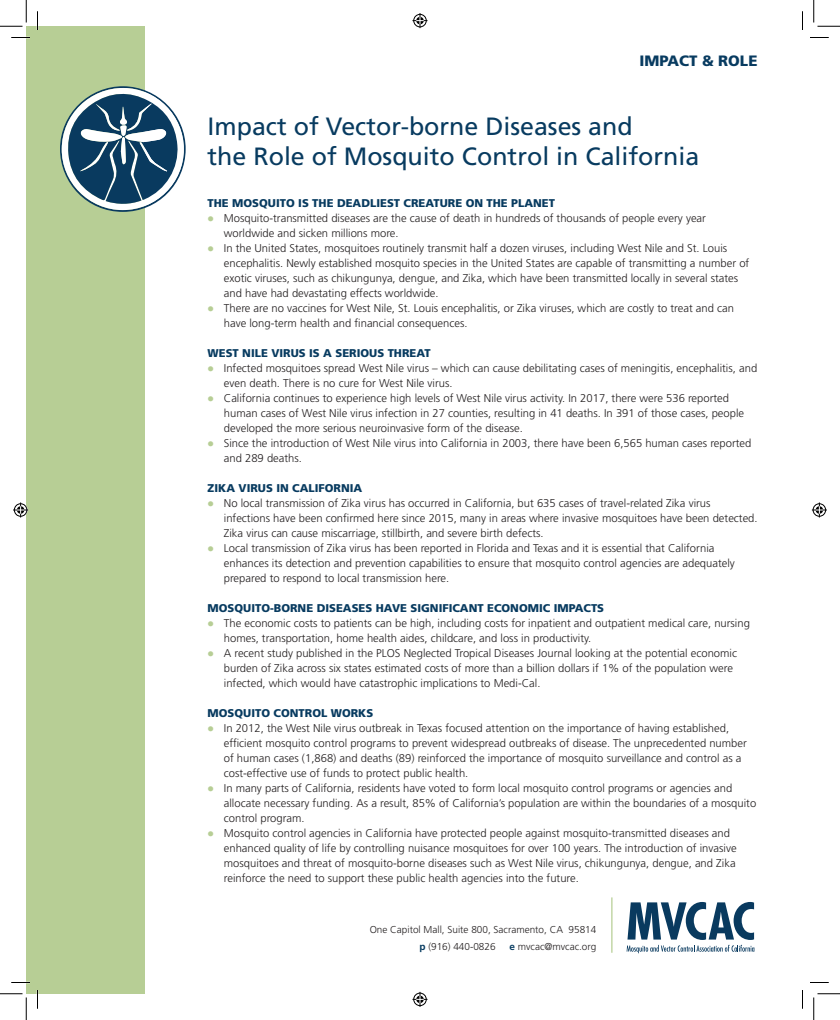
<style>
.page{position:relative;width:840px;height:1020px;background:#fff}
.page>*{position:absolute;margin:0;border:0;box-sizing:border-box;transform-origin:0 0}
.t1{font:25px/30px "Frutiger LT Std";color:#083b60}
.t2{font:900 15px "Frutiger LT Std";color:#083b60}
.t3{font:300 11.25px/15px "Frutiger LT Std";color:#231f20}
.t4{font:900 11.25px "Frutiger LT Std";color:#083b60}
.t5{font:300 10px/17.5px "Frutiger LT Std";color:#231f20}
.s1{color:#b7ce95}
.s2{font-weight:700;color:#083b60}
</style>
<div class="page">
<div style="left:26px;top:26px;width:119px;height:968px;background:#b7ce95"></div>
<svg style="left:60px;top:86px;width:126px;height:126px"></svg>
<hr style="left:611px;top:897px;width:1px;height:56px;background:#b7ce95">
<svg style="left:627px;top:902px;width:127px;height:51px"></svg>
<svg style="left:11px;top:37px;width:19px;height:1px"></svg>
<svg style="left:810px;top:37px;width:19px;height:1px"></svg>
<svg style="left:11px;top:982px;width:19px;height:1px"></svg>
<svg style="left:810px;top:982px;width:19px;height:1px"></svg>
<svg style="left:37px;top:11px;width:1px;height:19px"></svg>
<svg style="left:37px;top:990px;width:1px;height:19px"></svg>
<svg style="left:802px;top:11px;width:1px;height:19px"></svg>
<svg style="left:802px;top:990px;width:1px;height:19px"></svg>
<svg style="left:0;top:0;width:27px;height:27px"></svg>
<svg style="left:0;top:994px;width:27px;height:26px"></svg>
<svg style="left:814px;top:0;width:26px;height:27px"></svg>
<svg style="left:814px;top:994px;width:26px;height:26px"></svg>
<svg style="left:412px;top:13px;width:16px;height:15px"></svg>
<svg style="left:412px;top:992px;width:16px;height:15px"></svg>
<svg style="left:13px;top:502px;width:15px;height:16px"></svg>
<svg style="left:812px;top:502px;width:15px;height:16px"></svg>
<h2 class="t2" style="left:639px;top:52px;width:120px">IMPACT &amp; ROLE</h2>
<h1 class="t1" style="left:208px;top:111px;width:493px">Impact of Vector-borne Diseases and<br>the Role of Mosquito Control in California</h1>
<p class="t4" style="left:208px;top:196px;width:349px">THE MOSQUITO IS THE DEADLIEST CREATURE ON THE PLANET</p>
<p class="t3" style="left:224px;top:211px;width:484px;text-indent:-16px"><span class="s1">●</span> Mosquito-transmitted diseases are the cause of death in hundreds of thousands of people every year worldwide and sicken millions more.</p>
<p class="t3" style="left:224px;top:241px;width:527px;text-indent:-16px"><span class="s1">●</span> In the United States, mosquitoes routinely transmit half a dozen viruses, including West Nile and St. Louis encephalitis. Newly established mosquito species in the United States are capable of transmitting a number of exotic viruses, such as chikungunya, dengue, and Zika, which have been transmitted locally in several states and have had devastating effects worldwide.</p>
<p class="t3" style="left:224px;top:301px;width:512px;text-indent:-16px"><span class="s1">●</span> There are no vaccines for West Nile, St. Louis encephalitis, or Zika viruses, which are costly to treat and can have long-term health and financial consequences.</p>
<p class="t4" style="left:208px;top:346px;width:225px">WEST NILE VIRUS IS A SERIOUS THREAT</p>
<p class="t3" style="left:224px;top:361px;width:535px;text-indent:-16px"><span class="s1">●</span> Infected mosquitoes spread West Nile virus – which can cause debilitating cases of meningitis, encephalitis, and even death. There is no cure for West Nile virus.</p>
<p class="t3" style="left:224px;top:391px;width:522px;text-indent:-16px"><span class="s1">●</span> California continues to experience high levels of West Nile virus activity. In 2017, there were 536 reported human cases of West Nile virus infection in 27 counties, resulting in 41 deaths. In 391 of those cases, people developed the more serious neuroinvasive form of the disease.</p>
<p class="t3" style="left:224px;top:436px;width:529px;text-indent:-16px"><span class="s1">●</span> Since the introduction of West Nile virus into California in 2003, there have been 6,565 human cases reported and 289 deaths.</p>
<p class="t4" style="left:208px;top:481px;width:156px">ZIKA VIRUS IN CALIFORNIA</p>
<p class="t3" style="left:224px;top:496px;width:535px;text-indent:-16px"><span class="s1">●</span> No local transmission of Zika virus has occurred in California, but 635 cases of travel-related Zika virus infections have been confirmed here since 2015, many in areas where invasive mosquitoes have been detected.<br>Zika virus can cause miscarriage, stillbirth, and severe birth defects.</p>
<p class="t3" style="left:224px;top:541px;width:513px;text-indent:-16px"><span class="s1">●</span> Local transmission of Zika virus has been reported in Florida and Texas and it is essential that California enhances its detection and prevention capabilities to ensure that mosquito control agencies are adequately prepared to respond to local transmission here.</p>
<p class="t4" style="left:208px;top:601px;width:398px">MOSQUITO-BORNE DISEASES HAVE SIGNIFICANT ECONOMIC IMPACTS</p>
<p class="t3" style="left:224px;top:616px;width:528px;text-indent:-16px"><span class="s1">●</span> The economic costs to patients can be high, including costs for inpatient and outpatient medical care, nursing homes, transportation, home health aides, childcare, and loss in productivity.</p>
<p class="t3" style="left:224px;top:646px;width:515px;text-indent:-16px"><span class="s1">●</span> A recent study published in the PLOS Neglected Tropical Diseases Journal looking at the potential economic burden of Zika across six states estimated costs of more than a billion dollars if 1% of the population were infected, which would have catastrophic implications to Medi-Cal.</p>
<p class="t4" style="left:208px;top:706px;width:167px">MOSQUITO CONTROL WORKS</p>
<p class="t3" style="left:224px;top:721px;width:525px;text-indent:-16px"><span class="s1">●</span> In 2012, the West Nile virus outbreak in Texas focused attention on the importance of having established, efficient mosquito control programs to prevent widespread outbreaks of disease. The unprecedented number of human cases (1,868) and deaths (89) reinforced the importance of mosquito surveillance and control as a cost-effective use of funds to protect public health.</p>
<p class="t3" style="left:224px;top:781px;width:534px;text-indent:-16px"><span class="s1">●</span> In many parts of California, residents have voted to form local mosquito control programs or agencies and allocate necessary funding. As a result, 85% of California’s population are within the boundaries of a mosquito control program.</p>
<p class="t3" style="left:224px;top:826px;width:514px;text-indent:-16px"><span class="s1">●</span> Mosquito control agencies in California have protected people against mosquito-transmitted diseases and enhanced quality of life by controlling nuisance mosquitoes for over 100 years. The introduction of invasive mosquitoes and threat of mosquito-borne diseases such as West Nile virus, chikungunya, dengue, and Zika reinforce the need to support these public health agencies into the future.</p>
<p class="t5" style="left:419px;top:921px;width:178px;text-indent:-50px">One Capitol Mall, Suite 800, Sacramento, CA 95814 <span class="s2">p</span> (916) 440-0826</p>
<p class="t5" style="left:510px;top:938px;width:88px"><span class="s2">e</span> mvcac@mvcac.org</p>
</div>
